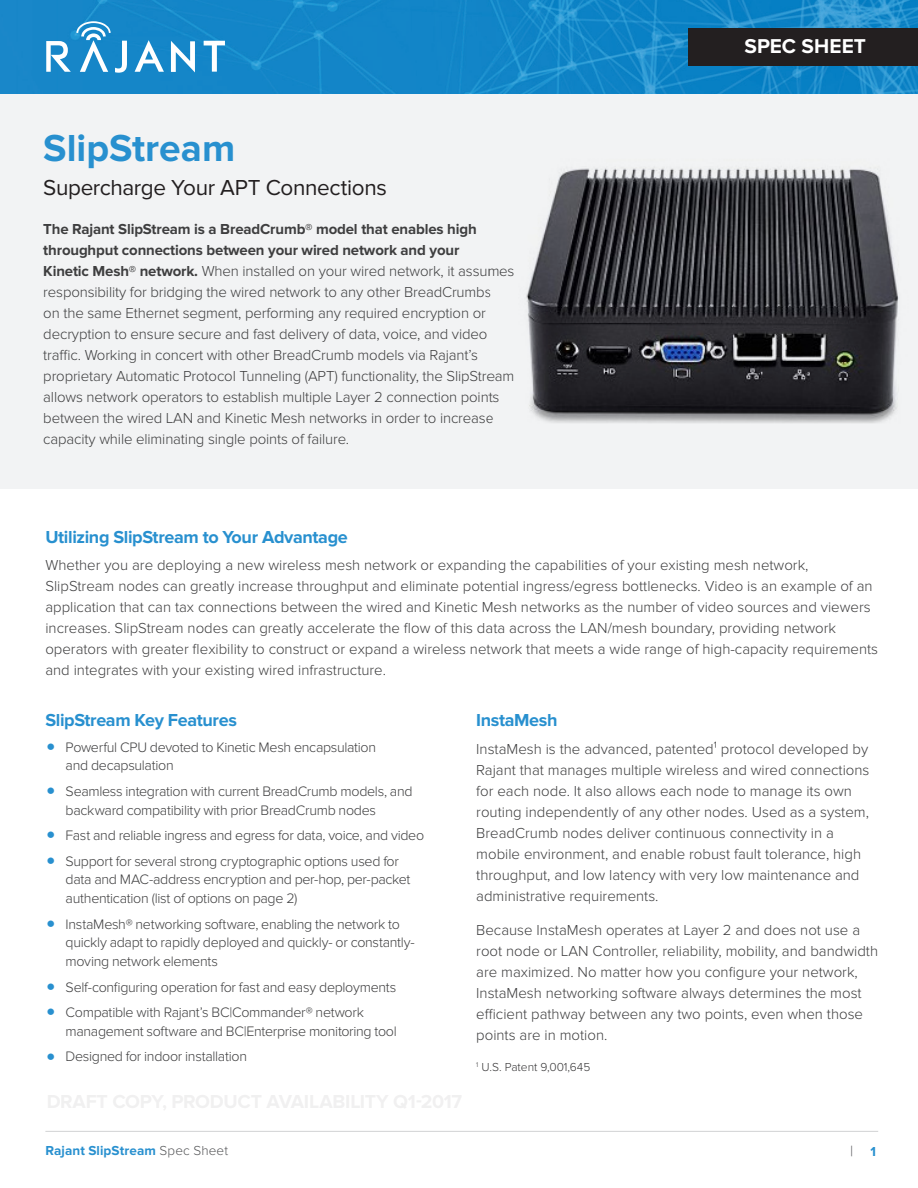
<style>
.page{position:relative;width:918px;height:1188px;background:#fff}
.page>*{position:absolute;margin:0;border:0;box-sizing:border-box;transform-origin:0 0}
.Headline{font:700 39px "Proxima Nova";color:#2890cf}
.t1{font:22.5px "Proxima Nova";letter-spacing:-.02em;color:#231f20}
.Body_Copy{font:700 20.85px "Proxima Nova";letter-spacing:.005em;color:#fff}
.Subhead{font:700 18px "Proxima Nova";letter-spacing:-.02em;color:#2890cf}
.Body_Copy-2{font:300 15px/21px "Proxima Nova";color:#3e3e3f}
.Body_Copy-3{font:300 15px "Proxima Nova";color:#57585a}
.t2{font:300 14.25px/18.8px "Proxima Nova";letter-spacing:-.02em;color:#3e3e3f}
.t3{font:700 13.5px "Proxima Nova";letter-spacing:.005em;color:#2890cf}
.Reference{font:300 12px "Proxima Nova";color:#363536}
.s1{font-weight:700}
.s2{font-weight:400;font-size:30px;color:#2890cf}
.s3{font-weight:300;color:#57585a}
.s4{font-weight:700;font-size:13.5px;color:#2890cf}
</style>
<div class="page">
<hr style="left:45px;top:1131px;width:833px;height:1px;background:#d1d2d4">
<div style="left:0;top:50px;width:918px;height:438px;background:#f2f3f4"></div>
<img style="left:0;top:0;width:918px;height:94px">
<svg style="left:204px;top:41px;width:21px;height:31px"></svg>
<svg style="left:171px;top:41px;width:24px;height:31px"></svg>
<svg style="left:135px;top:40px;width:29px;height:32px"></svg>
<svg style="left:46px;top:21px;width:81px;height:52px"></svg>
<div style="left:688px;top:28px;width:230px;height:38px;background:#231f20"></div>
<img style="left:526px;top:167px;width:373px;height:256px">
<p class="Headline" style="left:43px;top:125px;width:193px">SlipStream</p>
<p class="t1" style="left:43px;top:175px;width:345px">Supercharge Your APT Connections</p>
<p class="Body_Copy-2" style="left:43px;top:218px;width:473px"><span class="s1">The Rajant SlipStream is a BreadCrumb® model that enables high throughput connections between your wired network and your<br>Kinetic Mesh® network.</span> When installed on your wired network, it assumes responsibility for bridging the wired network to any other BreadCrumbs<br>on the same Ethernet segment, performing any required encryption or decryption to ensure secure and fast delivery of data, voice, and video traffic. Working in concert with other BreadCrumb models via Rajant’s proprietary Automatic Protocol Tunneling (APT) functionality, the SlipStream allows network operators to establish multiple Layer 2 connection points between the wired LAN and Kinetic Mesh networks in order to increase capacity while eliminating single points of failure.</p>
<p class="Body_Copy" style="left:744px;top:34px;width:123px">SPEC SHEET</p>
<p class="Subhead" style="left:45px;top:526px;width:304px">Utilizing SlipStream to Your Advantage</p>
<p class="Body_Copy-2" style="left:45px;top:555px;width:834px">Whether you are deploying a new wireless mesh network or expanding the capabilities of your existing mesh network, SlipStream nodes can greatly increase throughput and eliminate potential ingress/egress bottlenecks. Video is an example of an application that can tax connections between the wired and Kinetic Mesh networks as the number of video sources and viewers increases. SlipStream nodes can greatly accelerate the flow of this data across the LAN/mesh boundary, providing network operators with greater flexibility to construct or expand a wireless network that meets a wide range of high-capacity requirements and integrates with your existing wired infrastructure.</p>
<p class="Subhead" style="left:476px;top:710px;width:83px">InstaMesh</p>
<p class="Body_Copy-2" style="left:476px;top:739px;width:395px">InstaMesh is the advanced, patented¹ protocol developed by Rajant that manages multiple wireless and wired connections for each node. It also allows each node to manage its own routing independently of any other nodes. Used as a system, BreadCrumb nodes deliver continuous connectivity in a mobile environment, and enable robust fault tolerance, high throughput, and low latency with very low maintenance and administrative requirements.</p>
<p class="Body_Copy-2" style="left:476px;top:920px;width:403px">Because InstaMesh operates at Layer 2 and does not use a root node or LAN Controller, reliability, mobility, and bandwidth are maximized. No matter how you configure your network, InstaMesh networking software always determines the most efficient pathway between any two points, even when those points are in motion.</p>
<p class="Reference" style="left:476px;top:1060px;width:116px"><sup>1</sup> U.S. Patent 9,001,645</p>
<p class="Subhead" style="left:45px;top:710px;width:193px">SlipStream Key Features</p>
<p class="t2" style="left:66px;top:738px;width:312px;text-indent:-20px"><span class="s2">•</span> Powerful CPU devoted to Kinetic Mesh encapsulation and decapsulation</p>
<p class="t2" style="left:66px;top:782px;width:348px;text-indent:-20px"><span class="s2">•</span> Seamless integration with current BreadCrumb models, and backward compatibility with prior BreadCrumb nodes</p>
<p class="t2" style="left:45px;top:826px;width:380px"><span class="s2">•</span> Fast and reliable ingress and egress for data, voice, and video</p>
<p class="t2" style="left:66px;top:852px;width:346px;text-indent:-20px"><span class="s2">•</span> Support for several strong cryptographic options used for data and MAC-address encryption and per-hop, per-packet authentication (list of options on page 2)</p>
<p class="t2" style="left:66px;top:915px;width:351px;text-indent:-20px"><span class="s2">•</span> InstaMesh® networking software, enabling the network to quickly adapt to rapidly deployed and quickly- or constantly&shy;moving network elements</p>
<p class="t2" style="left:45px;top:978px;width:352px"><span class="s2">•</span> Self-configuring operation for fast and easy deployments</p>
<p class="t2" style="left:66px;top:1003px;width:333px;text-indent:-20px"><span class="s2">•</span> Compatible with Rajant’s BC|Commander® network management software and BC|Enterprise monitoring tool</p>
<p class="t2" style="left:45px;top:1047px;width:203px"><span class="s2">•</span> Designed for indoor installation</p>
<p class="t3" style="left:45px;top:1142px;width:184px">Rajant SlipStream <span class="s3">Spec Sheet</span></p>
<p class="Body_Copy-3" style="left:850px;top:1142px;width:27px">| <span class="s4">1</span></p>
</div>
